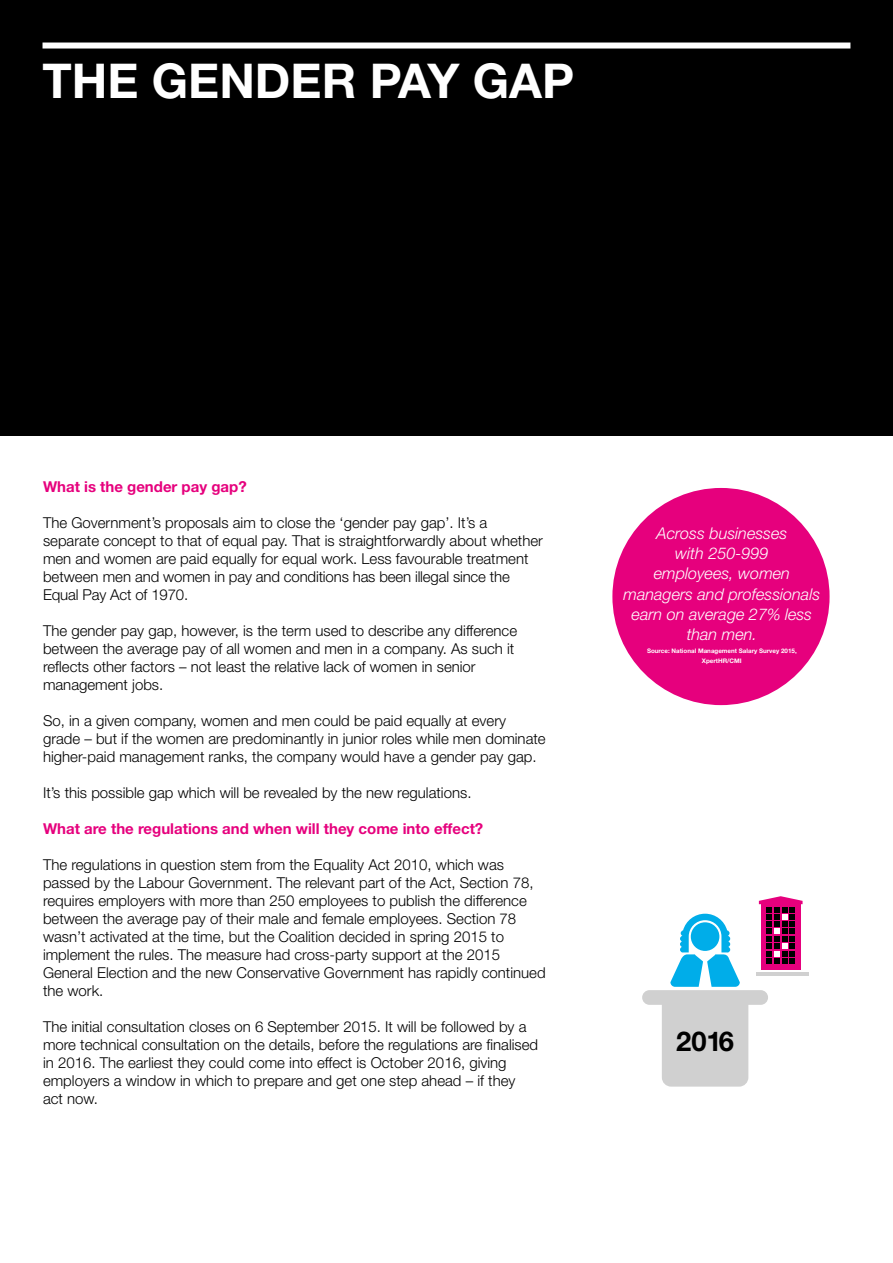
<style>
.page{position:relative;width:893px;height:1263px;background:#fff}
.page>*{position:absolute;margin:0;border:0;box-sizing:border-box;transform-origin:0 0}
.t1{font:700 48px "Helvetica Neue";color:#fff}
.t2{font:700 27.3px "Helvetica Neue";color:#000}
.t3{font:italic 300 16.2px/20.2px "Helvetica Neue";color:#fff;text-align:center}
.t4{font:300 15px/18px "Helvetica Neue";color:#000}
.t5{font:700 15px "Helvetica Neue";color:#e6007d}
.t6{font:700 6.3px/10.1px "Helvetica Neue";color:#fff;text-align:center}
</style>
<div class="page">
<hr style="left:756px;top:972px;width:53px;height:3px;background:#d0d0d0">
<svg style="left:642px;top:896px;width:161px;height:190px"></svg>
<div style="left:0;top:0;width:893px;height:435px;background:#000"></div>
<div style="left:43px;top:43px;width:807px;height:6px;background:#fff"></div>
<div style="left:612px;top:488px;width:218px;height:217px;background:#e6007d;border-radius:50%"></div>
<h1 class="t1" style="left:43px;top:51px;width:533px">THE GENDER PAY GAP</h1>
<p class="t5" style="left:43px;top:478px;width:205px">What is the gender pay gap?</p>
<p class="t4" style="left:43px;top:514px;width:501px">The Government’s proposals aim to close the ‘gender pay gap’. It’s a separate concept to that of equal pay. That is straightforwardly about whether men and women are paid equally for equal work. Less favourable treatment between men and women in pay and conditions has been illegal since the Equal Pay Act of 1970.</p>
<p class="t4" style="left:43px;top:622px;width:476px">The gender pay gap, however, is the term used to describe any difference between the average pay of all women and men in a company. As such it reflects other factors – not least the relative lack of women in senior management jobs.</p>
<p class="t4" style="left:43px;top:712px;width:504px">So, in a given company, women and men could be paid equally at every grade – but if the women are predominantly in junior roles while men dominate higher-paid management ranks, the company would have a gender pay gap.</p>
<p class="t4" style="left:43px;top:784px;width:430px">It’s this possible gap which will be revealed by the new regulations.</p>
<p class="t5" style="left:43px;top:820px;width:442px">What are the regulations and when will they come into effect?</p>
<p class="t4" style="left:43px;top:856px;width:504px">The regulations in question stem from the Equality Act 2010, which was passed by the Labour Government. The relevant part of the Act, Section 78, requires employers with more than 250 employees to publish the difference between the average pay of their male and female employees. Section 78 wasn’t activated at the time, but the Coalition decided in spring 2015 to implement the rules. The measure had cross-party support at the 2015<br>General Election and the new Conservative Government has rapidly continued the work.</p>
<p class="t4" style="left:43px;top:1018px;width:497px">The initial consultation closes on 6 September 2015. It will be followed by a more technical consultation on the details, before the regulations are finalised in 2016. The earliest they could come into effect is October 2016, giving employers a window in which to prepare and get one step ahead – if they act now.</p>
<h2 class="t2" style="left:676px;top:1024px;width:59px">2016</h2>
<p class="t3" style="left:623px;top:523px;width:198px">Across businesses<br>with 250-999<br>employees, women managers and professionals earn on average 27% less than men.</p>
<p class="t6" style="left:647px;top:645px;width:151px">Source: National Management Salary Survey 2015,<br>XpertHR/CMI</p>
</div>
